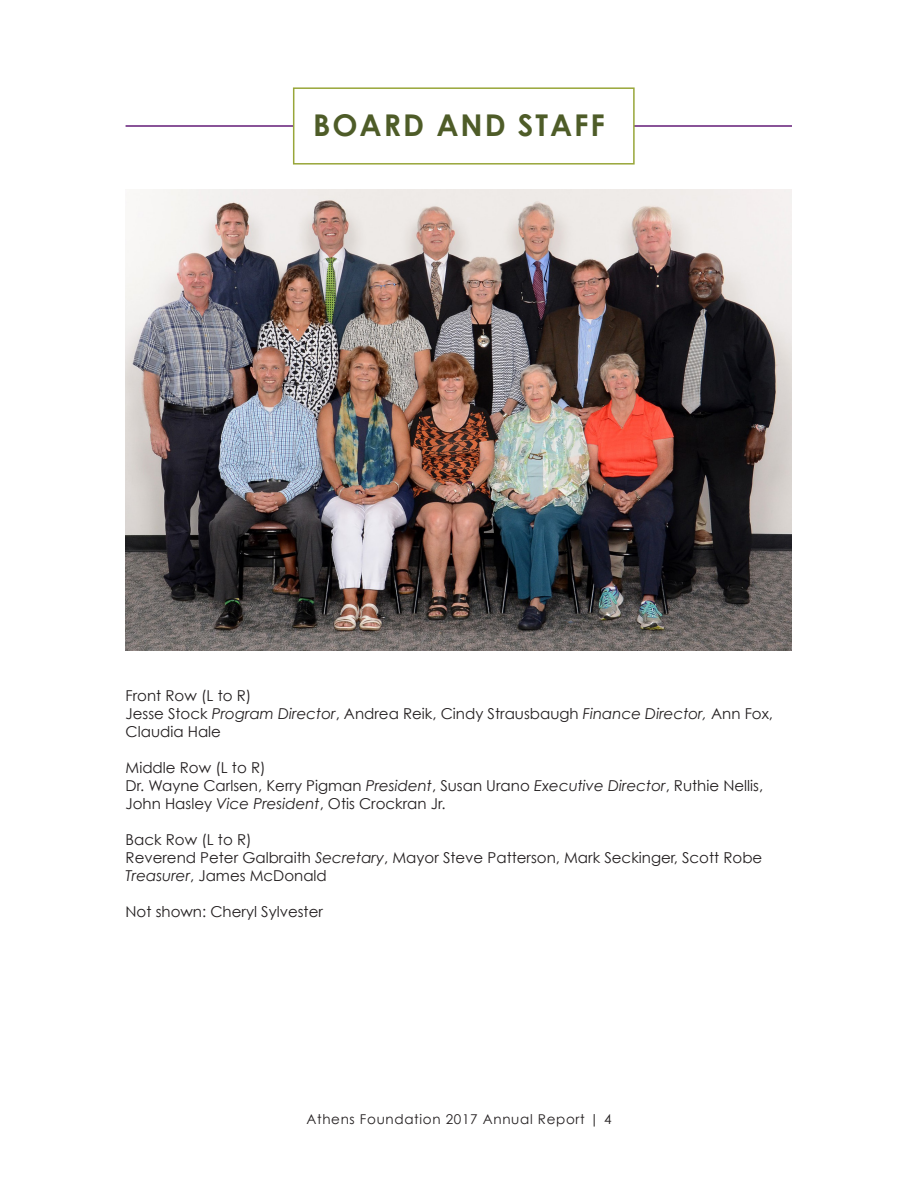
<style>
.page{position:relative;width:918px;height:1188px;background:#fff}
.page>*{position:absolute;margin:0;border:0;box-sizing:border-box;transform-origin:0 0}
.t1{font:700 30px "Century Gothic";letter-spacing:.065em;color:#4e5c28}
.t2{font:15px/18px "Century Gothic";color:#231f20}
.t3{font:13.5px "Century Gothic";letter-spacing:.05em;color:#231f20}
.s1{font-style:italic}
</style>
<div class="page">
<hr style="left:126px;top:125px;width:666px;height:2px;background:#631b77">
<div style="left:293px;top:87px;width:342px;height:78px;background:#fff;border:2px solid #98a639"></div>
<img style="left:126px;top:189px;width:665px;height:461px">
<p class="t1" style="left:313px;top:106px;width:293px">BOARD AND STAFF</p>
<p class="t2" style="left:126px;top:686px;width:127px">Front Row (L to R)</p>
<p class="t2" style="left:126px;top:704px;width:649px">Jesse Stock <span class="s1">Program Director</span>, Andrea Reik, Cindy Strausbaugh <span class="s1">Finance Director,</span> Ann Fox,<br>Claudia Hale</p>
<p class="t2" style="left:126px;top:758px;width:142px">Middle Row (L to R)</p>
<p class="t2" style="left:126px;top:776px;width:639px">Dr. Wayne Carlsen, Kerry Pigman <span class="s1">President</span>, Susan Urano <span class="s1">Executive Director</span>, Ruthie Nellis,<br>John Hasley <span class="s1">Vice President</span>, Otis Crockran Jr.</p>
<p class="t2" style="left:126px;top:830px;width:128px">Back Row (L to R)</p>
<p class="t2" style="left:126px;top:848px;width:638px">Reverend Peter Galbraith <span class="s1">Secretary</span>, Mayor Steve Patterson, Mark Seckinger, Scott Robe<br><span class="s1">Treasurer</span>, James McDonald</p>
<p class="t2" style="left:126px;top:902px;width:199px">Not shown: Cheryl Sylvester</p>
<p class="t3" style="left:306px;top:1111px;width:307px">Athens Foundation 2017 Annual Report | 4</p>
</div>
